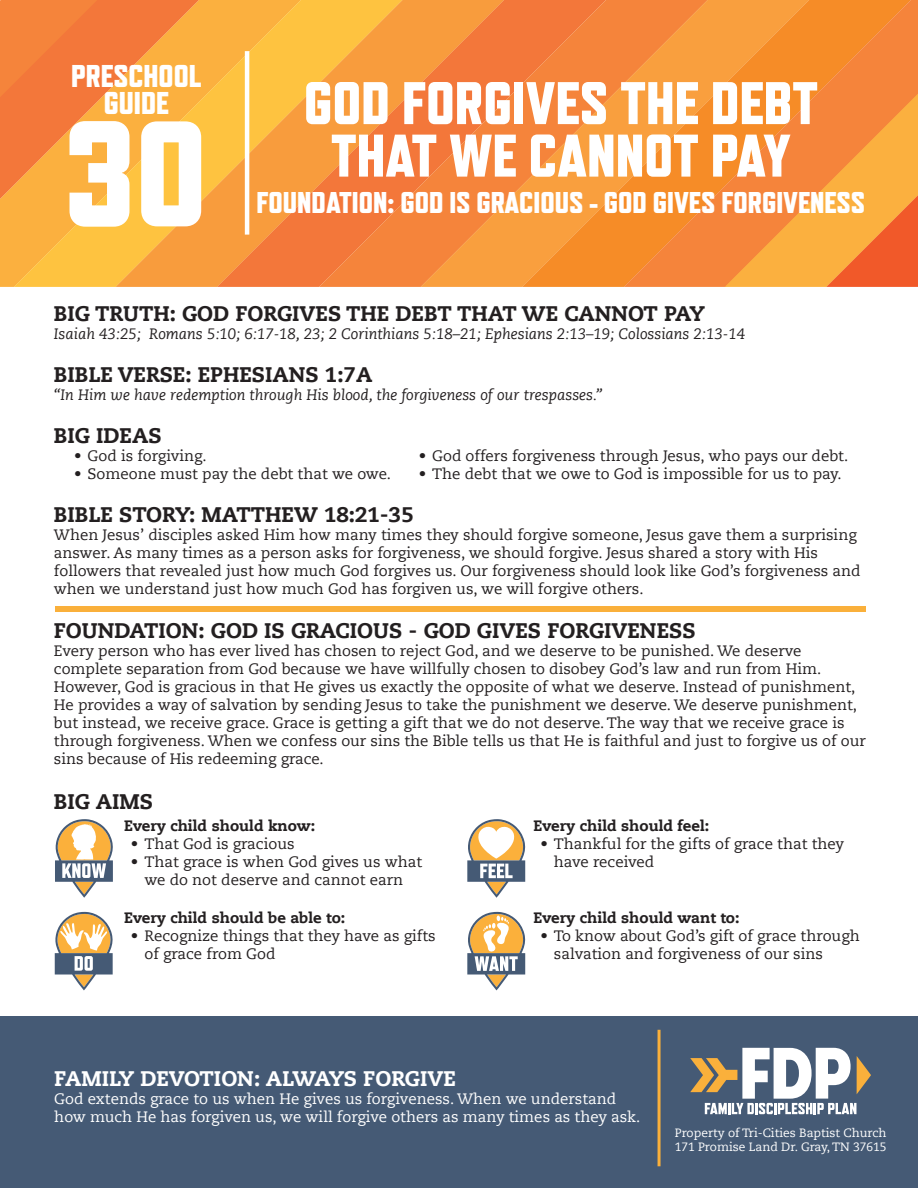
<style>
.page{position:relative;width:918px;height:1188px;background:#fff}
.page>*{position:absolute;margin:0;border:0;box-sizing:border-box;transform-origin:0 0}
.t1{font:800 150px "Refrigerator Deluxe";color:#fff}
.t2{font:800 60px "Refrigerator Deluxe";color:#fff}
.t3{font:800 31.5px "Refrigerator Deluxe";color:#fff}
.t4{font:800 30px "Refrigerator Deluxe";color:#fff}
.t5{font:800 21px "Caecilia LT Std";color:#231f20}
.Big_Idea_Title{font:800 21px "Caecilia LT Std";color:#fff}
.t6{font:15px/18px "Caecilia LT Std";color:#231f20}
.t7{font:italic 15px "Caecilia LT Std";color:#231f20}
.t8{font:15px/18px "Caecilia LT Std";color:#fff}
.t9{font:800 15px "Caecilia LT Std";color:#231f20}
.t10{font:12px "Caecilia LT Std";color:#fff}
</style>
<div class="page">
<svg style="left:0;top:0;width:14px;height:287px;background:#f68e3c"></svg>
<svg style="left:14px;top:0;width:102px;height:287px;background:#f89a3d"></svg>
<svg style="left:116px;top:0;width:101px;height:287px;background:#faac3e"></svg>
<svg style="left:217px;top:0;width:102px;height:287px;background:#f9a53f"></svg>
<svg style="left:319px;top:0;width:102px;height:287px;background:#f68f3c"></svg>
<svg style="left:421px;top:0;width:101px;height:287px;background:#f5873b"></svg>
<svg style="left:522px;top:0;width:102px;height:287px;background:#f68d38"></svg>
<svg style="left:624px;top:0;width:294px;height:287px;background:#f68f33"></svg>
<svg style="left:725px;top:94px;width:193px;height:193px;background:#f69138"></svg>
<hr style="left:245px;top:51px;width:4px;height:184px;background:#fff">
<div style="left:56px;top:607px;width:810px;height:5px;background:#fab03b"></div>
<div style="left:0;top:1017px;width:918px;height:171px;background:#455a75"></div>
<hr style="left:658px;top:1030px;width:3px;height:136px;background:#fab03b">
<svg style="left:690px;top:1048px;width:181px;height:66px"></svg>
<svg style="left:55px;top:819px;width:58px;height:79px"></svg>
<svg style="left:55px;top:912px;width:58px;height:78px"></svg>
<svg style="left:467px;top:912px;width:59px;height:78px"></svg>
<svg style="left:467px;top:819px;width:59px;height:79px"></svg>
<p class="t3" style="left:71px;top:57px;width:132px">PRESCHOOL</p>
<p class="t3" style="left:104px;top:84px;width:67px">GUIDE</p>
<p class="t1" style="left:64px;top:85px;width:145px">30</p>
<p class="t2" style="left:304px;top:68px;width:516px">GOD FORGIVES THE DEBT</p>
<p class="t2" style="left:331px;top:120px;width:461px">THAT WE CANNOT PAY</p>
<p class="t4" style="left:257px;top:184px;width:610px">FOUNDATION: GOD IS GRACIOUS - GOD GIVES FORGIVENESS</p>
<p class="t5" style="left:54px;top:300px;width:653px">BIG TRUTH: GOD FORGIVES THE DEBT THAT WE CANNOT PAY</p>
<p class="t7" style="left:54px;top:325px;width:693px">Isaiah 43:25; Romans 5:10; 6:17-18, 23; 2 Corinthians 5:18–21; Ephesians 2:13–19; Colossians 2:13-14</p>
<p class="t5" style="left:54px;top:362px;width:320px">BIBLE VERSE: EPHESIANS 1:7A</p>
<p class="t7" style="left:54px;top:386px;width:550px">“In Him we have redemption through His blood, the forgiveness of our trespasses.”</p>
<p class="t5" style="left:54px;top:423px;width:109px">BIG IDEAS</p>
<p class="t6" style="left:74px;top:447px;width:134px">• God is forgiving.</p>
<p class="t6" style="left:74px;top:465px;width:318px">• Someone must pay the debt that we owe.</p>
<p class="t5" style="left:54px;top:502px;width:361px">BIBLE STORY: MATTHEW 18:21-35</p>
<p class="t6" style="left:54px;top:527px;width:808px">When Jesus’ disciples asked Him how many times they should forgive someone, Jesus gave them a surprising answer. As many times as a person asks for forgiveness, we should forgive. Jesus shared a story with His followers that revealed just how much God forgives us. Our forgiveness should look like God’s forgiveness and when we understand just how much God has forgiven us, we will forgive others.</p>
<p class="t5" style="left:54px;top:617px;width:643px">FOUNDATION: GOD IS GRACIOUS - GOD GIVES FORGIVENESS</p>
<p class="t6" style="left:54px;top:642px;width:813px">Every person who has ever lived has chosen to reject God, and we deserve to be punished. We deserve complete separation from God because we have willfully chosen to disobey God’s law and run from Him.<br>However, God is gracious in that He gives us exactly the opposite of what we deserve. Instead of punishment, He provides a way of salvation by sending Jesus to take the punishment we deserve. We deserve punishment, but instead, we receive grace. Grace is getting a gift that we do not deserve. The way that we receive grace is through forgiveness. When we confess our sins the Bible tells us that He is faithful and just to forgive us of our sins because of His redeeming grace.</p>
<p class="t5" style="left:54px;top:788px;width:101px">BIG AIMS</p>
<p class="t6" style="left:419px;top:447px;width:431px">• God offers forgiveness through Jesus, who pays our debt.</p>
<p class="t6" style="left:419px;top:465px;width:424px">• The debt that we owe to God is impossible for us to pay.</p>
<p class="t9" style="left:124px;top:816px;width:192px">Every child should know:</p>
<p class="t6" style="left:131px;top:835px;width:165px">• That God is gracious</p>
<p class="t6" style="left:131px;top:853px;width:293px;text-align:center">• That grace is when God gives us what we do not deserve and cannot earn</p>
<p class="t9" style="left:124px;top:909px;width:223px">Every child should be able to:</p>
<p class="t6" style="left:144px;top:928px;width:293px;text-indent:-14px">• Recognize things that they have as gifts of grace from God</p>
<p class="t9" style="left:534px;top:816px;width:177px">Every child should feel:</p>
<p class="t6" style="left:554px;top:835px;width:292px;text-indent:-14px">• Thankful for the gifts of grace that they have received</p>
<p class="t9" style="left:534px;top:909px;width:207px">Every child should want to:</p>
<p class="t6" style="left:554px;top:928px;width:307px;text-indent:-14px">• To know about God’s gift of grace through salvation and forgiveness of our sins</p>
<p class="Big_Idea_Title" style="left:54px;top:1065px;width:403px">FAMILY DEVOTION: ALWAYS FORGIVE</p>
<p class="t8" style="left:54px;top:1090px;width:587px">God extends grace to us when He gives us forgiveness. When we understand how much He has forgiven us, we will forgive others as many times as they ask.</p>
<p class="t10" style="left:675px;top:1125px;width:213px">Property of Tri-Cities Baptist Church</p>
<p class="t10" style="left:675px;top:1140px;width:213px">171 Promise Land Dr. Gray, TN 37615</p>
</div>
